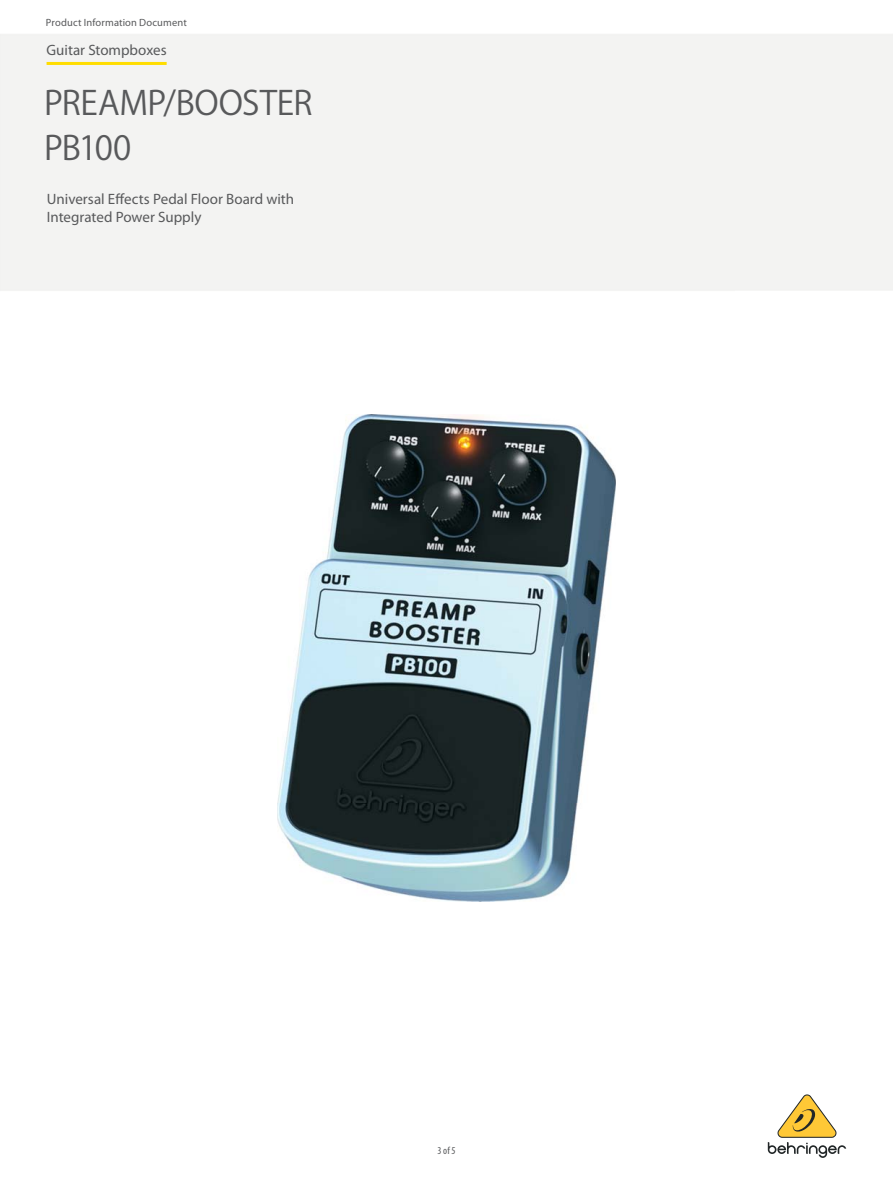
<style>
.page{position:relative;width:893px;height:1188px;background:#fff}
.page>*{position:absolute;margin:0;border:0;box-sizing:border-box;transform-origin:0 0}
.t1{font:33px/44.8px "Koz Go Pro Regular 90 pv RKSJ H";letter-spacing:-.01em;color:#58595b}
.t2{font:15px/18px "Myriad Pro";color:#58595b}
.t3{font:10.5px "Myriad Pro";letter-spacing:.015em;color:#58595b}
.t4{font:condensed 10.5px "Myriad Pro";color:#58595b}
</style>
<div class="page">
<svg style="left:768px;top:1094px;width:78px;height:64px"></svg>
<hr style="left:47px;top:62px;width:120px;height:3px;background:#fd0">
<img style="left:277px;top:415px;width:339px;height:486px">
<p class="t3" style="left:46px;top:18px;width:142px">Product Information Document</p>
<p class="t2" style="left:47px;top:42px;width:122px">Guitar Stompboxes</p>
<h1 class="t1" style="left:44px;top:85px;width:270px">PREAMP/BOOSTER<br>PB100</h1>
<p class="t2" style="left:47px;top:192px;width:249px">Universal Effects Pedal Floor Board with<br>Integrated Power Supply</p>
<p class="t4" style="left:437px;top:1147px;width:20px">3 of 5</p>
</div>
